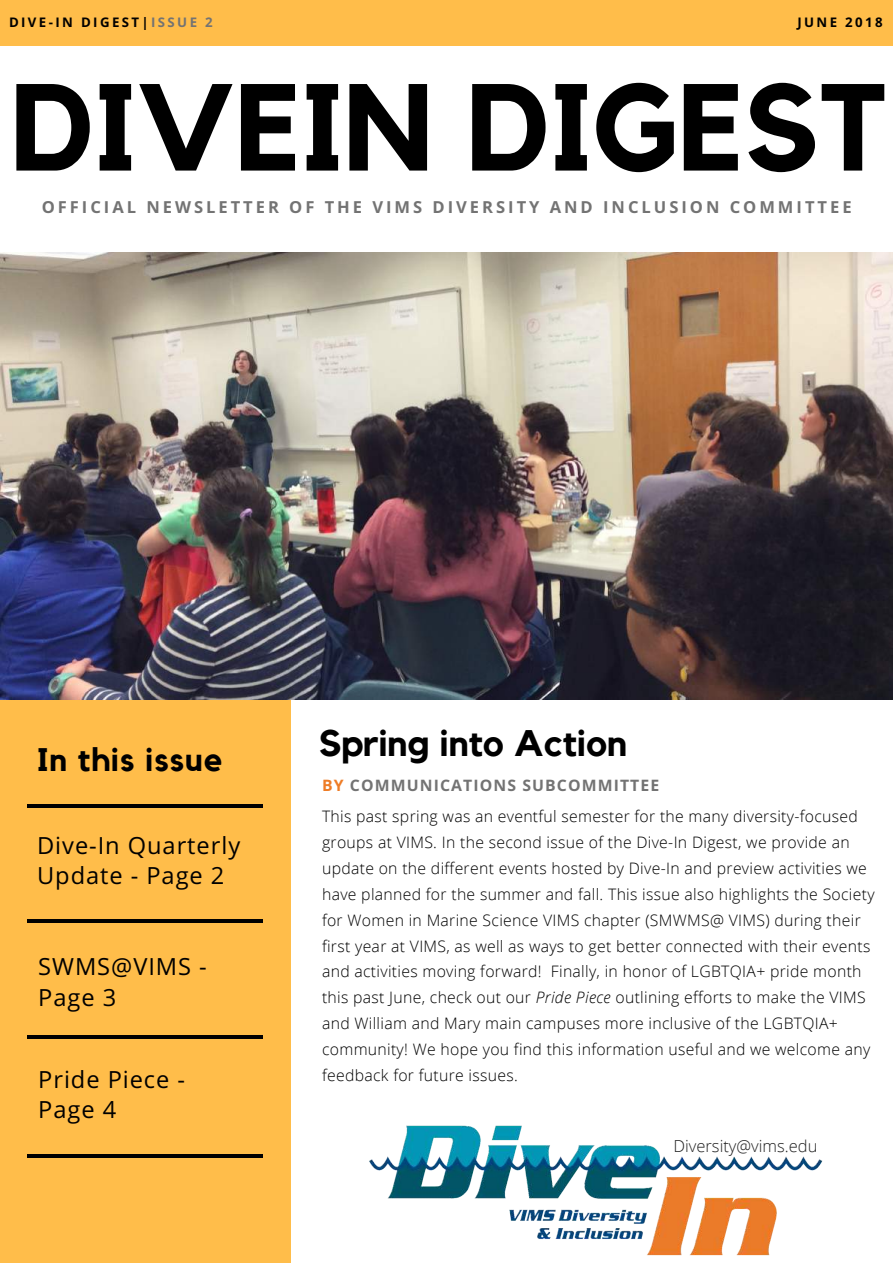
<style>
.page{position:relative;width:893px;height:1263px;background:#fff}
.page>*{position:absolute;margin:0;border:0;box-sizing:border-box;transform-origin:0 0}
.t1{font:700 122.1px "Kollektif";color:#000}
.t2{font:700 36.9px "Kollektif";color:#000}
.t3{font:700 32.55px "Kollektif";letter-spacing:.03em;color:#000}
.t4{font:23.7px/30.5px "Open Sans";letter-spacing:.04em;color:#000}
.t5{font:700 16.5px "Open Sans";letter-spacing:.18em;color:#737373}
.t6{font:300 16.5px "Open Sans";color:#222}
.t7{font:300 15.75px/26px "Open Sans";letter-spacing:.02em;color:#000}
.t8{font:700 15.75px "Open Sans";letter-spacing:.07em;color:#737373}
.t9{font:700 13.2px "Open Sans";letter-spacing:.18em;color:#000}
.s1{color:#737373}
.s2{color:#ee7c26}
.s3{font-style:italic}
</style>
<div class="page">
<div style="left:0;top:699px;width:290px;height:564px;background:#ffbd4a"></div>
<hr style="left:27px;top:804px;width:236px;height:3px;background:#000">
<hr style="left:27px;top:919px;width:236px;height:3px;background:#000">
<hr style="left:27px;top:1035px;width:236px;height:3px;background:#000">
<hr style="left:27px;top:1154px;width:236px;height:3px;background:#000">
<img style="left:0;top:252px;width:893px;height:447px">
<div style="left:0;top:0;width:893px;height:45px;background:#ffbd4a"></div>
<img style="left:369px;top:1125px;width:454px;height:131px">
<p class="t9" style="left:9px;top:13px;width:205px">DIVE-IN DIGEST|<span class="s1">ISSUE 2</span></p>
<p class="t9" style="left:797px;top:13px;width:87px">JUNE 2018</p>
<h1 class="t1" style="left:11px;top:72px;width:878px">DIVEIN DIGEST</h1>
<p class="t5" style="left:42px;top:195px;width:811px">OFFICIAL NEWSLETTER OF THE VIMS DIVERSITY AND INCLUSION COMMITTEE</p>
<h3 class="t3" style="left:37px;top:744px;width:187px">In this issue</h3>
<h3 class="t4" style="left:37px;top:829px;width:205px">Dive-In Quarterly<br>Update - Page 2</h3>
<h3 class="t4" style="left:38px;top:951px;width:170px">SWMS@VIMS -<br>Page 3</h3>
<h3 class="t4" style="left:38px;top:1063px;width:148px">Pride Piece -<br>Page 4</h3>
<h2 class="t2" style="left:319px;top:726px;width:310px">Spring into Action</h2>
<p class="t8" style="left:322px;top:774px;width:339px"><span class="s2">BY</span> COMMUNICATIONS SUBCOMMITTEE</p>
<p class="t7" style="left:322px;top:803px;width:554px">This past spring was an eventful semester for the many diversity-focused groups at VIMS. In the second issue of the Dive-In Digest, we provide an update on the different events hosted by Dive-In and preview activities we have planned for the summer and fall. This issue also highlights the Society for Women in Marine Science VIMS chapter (SMWMS@ VIMS) during their first year at VIMS, as well as ways to get better connected with their events and activities moving forward! Finally, in honor of LGBTQIA+ pride month this past June, check out our <span class="s3">Pride Piece</span> outlining efforts to make the VIMS and William and Mary main campuses more inclusive of the LGBTQIA+ community! We hope you find this information useful and we welcome any feedback for future issues.</p>
<p class="t6" style="left:673px;top:1134px;width:145px">Diversity@vims.edu</p>
</div>
